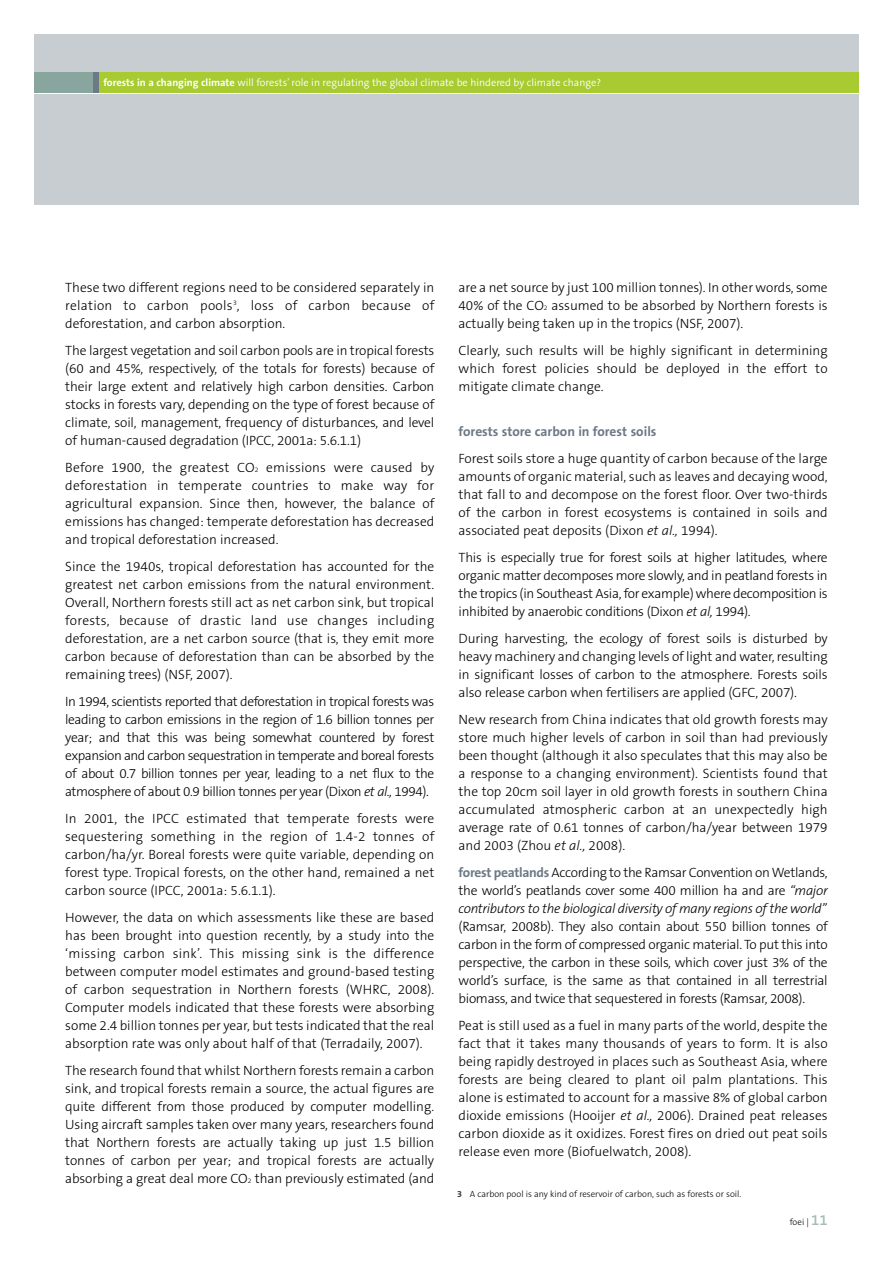
<style>
.page{position:relative;width:893px;height:1263px;background:#fff}
.page>*{position:absolute;margin:0;border:0;box-sizing:border-box;transform-origin:0 0}
.t1{font:300 13.5px/18px "The Sans B3";letter-spacing:-.005em;color:#000;text-align:justify}
.t2{font:700 13.5px "The Sans B7";color:#6c7987}
.t3{font:300 10.5px "The Sans B4";color:#fff}
.t4{font:300 9px "The Sans B3";color:#000}
.s1{font-family:"The Sans B7";font-weight:700}
.s2{font-size:6.75px}
.s3{font-style:italic}
.s4{font-family:"The Sans B7";font-weight:700;color:#6c7987}
.s5{font-family:"The Sans B7";font-weight:700;color:#333}
.s6{font-family:"The Sans B6";font-weight:600;font-size:15px;color:#a6bcb6}
</style>
<div class="page">
<div style="left:34px;top:34px;width:825px;height:170px;background:#c8cdd2"></div>
<div style="left:34px;top:72px;width:825px;height:22px;background:#a7cb30"></div>
<div style="left:34px;top:72px;width:64px;height:22px;background:#88a59e"></div>
<div style="left:94px;top:72px;width:5px;height:22px;background:#6c7987"></div>
<hr style="left:34px;top:93px;width:825px;height:1px;background:#fff">
<p class="t3" style="left:103px;top:77px;width:499px"><span class="s1">forests in a changing climate</span> will forests’ role in regulating the global climate be hindered by climate change?</p>
<p class="t1" style="left:65px;top:279px;width:371px">These two different regions need to be considered separately in relation to carbon pools<sup>3</sup>, loss of carbon because of deforestation, and carbon absorption.</p>
<p class="t1" style="left:65px;top:342px;width:371px">The largest vegetation and soil carbon pools are in tropical forests (60 and 45%, respectively, of the totals for forests) because of their large extent and relatively high carbon densities. Carbon stocks in forests vary, depending on the type of forest because of climate, soil, management, frequency of disturbances, and level of human-caused degradation (IPCC, 2001a: 5.6.1.1)</p>
<p class="t1" style="left:65px;top:459px;width:371px">Before 1900, the greatest CO<span class="s2">2</span> emissions were caused by deforestation in temperate countries to make way for agricultural expansion. Since then, however, the balance of emissions has changed: temperate deforestation has decreased and tropical deforestation increased.</p>
<p class="t1" style="left:65px;top:558px;width:371px">Since the 1940s, tropical deforestation has accounted for the greatest net carbon emissions from the natural environment.<br>Overall, Northern forests still act as net carbon sink, but tropical forests, because of drastic land use changes including deforestation, are a net carbon source (that is, they emit more carbon because of deforestation than can be absorbed by the remaining trees) (NSF, 2007).</p>
<p class="t1" style="left:65px;top:693px;width:371px">In 1994, scientists reported that deforestation in tropical forests was leading to carbon emissions in the region of 1.6 billion tonnes per year; and that this was being somewhat countered by forest expansion and carbon sequestration in temperate and boreal forests of about 0.7 billion tonnes per year, leading to a net flux to the atmosphere of about 0.9 billion tonnes per year (Dixon <span class="s3">et al.,</span> 1994).</p>
<p class="t1" style="left:65px;top:810px;width:371px">In 2001, the IPCC estimated that temperate forests were sequestering something in the region of 1.4-2 tonnes of carbon/ha/yr. Boreal forests were quite variable, depending on forest type. Tropical forests, on the other hand, remained a net carbon source (IPCC, 2001a: 5.6.1.1).</p>
<p class="t1" style="left:65px;top:909px;width:371px">However, the data on which assessments like these are based has been brought into question recently, by a study into the ‘missing carbon sink’. This missing sink is the difference between computer model estimates and ground-based testing of carbon sequestration in Northern forests (WHRC, 2008).<br>Computer models indicated that these forests were absorbing some 2.4 billion tonnes per year, but tests indicated that the real absorption rate was only about half of that (Terradaily, 2007).</p>
<p class="t1" style="left:65px;top:1062px;width:371px">The research found that whilst Northern forests remain a carbon sink, and tropical forests remain a source, the actual figures are quite different from those produced by computer modelling.<br>Using aircraft samples taken over many years, researchers found that Northern forests are actually taking up just 1.5 billion tonnes of carbon per year; and tropical forests are actually absorbing a great deal more CO<span class="s2">2</span> than previously estimated (and</p>
<p class="t1" style="left:459px;top:279px;width:371px">are a net source by just 100 million tonnes). In other words, some 40% of the CO<span class="s2">2</span> assumed to be absorbed by Northern forests is actually being taken up in the tropics (NSF, 2007).</p>
<p class="t1" style="left:459px;top:342px;width:371px">Clearly, such results will be highly significant in determining which forest policies should be deployed in the effort to mitigate climate change.</p>
<p class="t2" style="left:459px;top:424px;width:199px">forests store carbon in forest soils</p>
<p class="t1" style="left:459px;top:450px;width:371px">Forest soils store a huge quantity of carbon because of the large amounts of organic material, such as leaves and decaying wood, that fall to and decompose on the forest floor. Over two-thirds of the carbon in forest ecosystems is contained in soils and associated peat deposits (Dixon <span class="s3">et al.,</span> 1994).</p>
<p class="t1" style="left:459px;top:549px;width:371px">This is especially true for forest soils at higher latitudes, where organic matter decomposes more slowly, and in peatland forests in the tropics (in Southeast Asia, for example) where decomposition is inhibited by anaerobic conditions (Dixon <span class="s3">et al,</span> 1994).</p>
<p class="t1" style="left:459px;top:630px;width:371px">During harvesting, the ecology of forest soils is disturbed by heavy machinery and changing levels of light and water, resulting in significant losses of carbon to the atmosphere. Forests soils also release carbon when fertilisers are applied (GFC, 2007).</p>
<p class="t1" style="left:459px;top:711px;width:371px">New research from China indicates that old growth forests may store much higher levels of carbon in soil than had previously been thought (although it also speculates that this may also be a response to a changing environment). Scientists found that the top 20cm soil layer in old growth forests in southern China accumulated atmospheric carbon at an unexpectedly high average rate of 0.61 tonnes of carbon/ha/year between 1979 and 2003 (Zhou <span class="s3">et al.,</span> 2008).</p>
<p class="t1" style="left:459px;top:864px;width:371px"><span class="s4">forest peatlands</span> According to the Ramsar Convention on Wetlands, the world’s peatlands cover some 400 million ha and are <span class="s3">“major contributors to the biological diversity of many regions of the world”</span></p>
<p class="t1" style="left:459px;top:918px;width:371px">(Ramsar, 2008b). They also contain about 550 billion tonnes of carbon in the form of compressed organic material. To put this into perspective, the carbon in these soils, which cover just 3% of the world’s surface, is the same as that contained in all terrestrial biomass, and twice that sequestered in forests (Ramsar, 2008).</p>
<p class="t1" style="left:459px;top:1017px;width:371px">Peat is still used as a fuel in many parts of the world, despite the fact that it takes many thousands of years to form. It is also being rapidly destroyed in places such as Southeast Asia, where forests are being cleared to plant oil palm plantations. This alone is estimated to account for a massive 8% of global carbon dioxide emissions (Hooijer <span class="s3">et al.,</span> 2006). Drained peat releases carbon dioxide as it oxidizes. Forest fires on dried out peat soils release even more (Biofuelwatch, 2008).</p>
<p class="t4" style="left:457px;top:1189px;width:286px"><span class="s5">3</span> A carbon pool is any kind of reservoir of carbon, such as forests or soil.</p>
<p class="t4" style="left:790px;top:1217px;width:39px">foei | <span class="s6">11</span></p>
</div>
